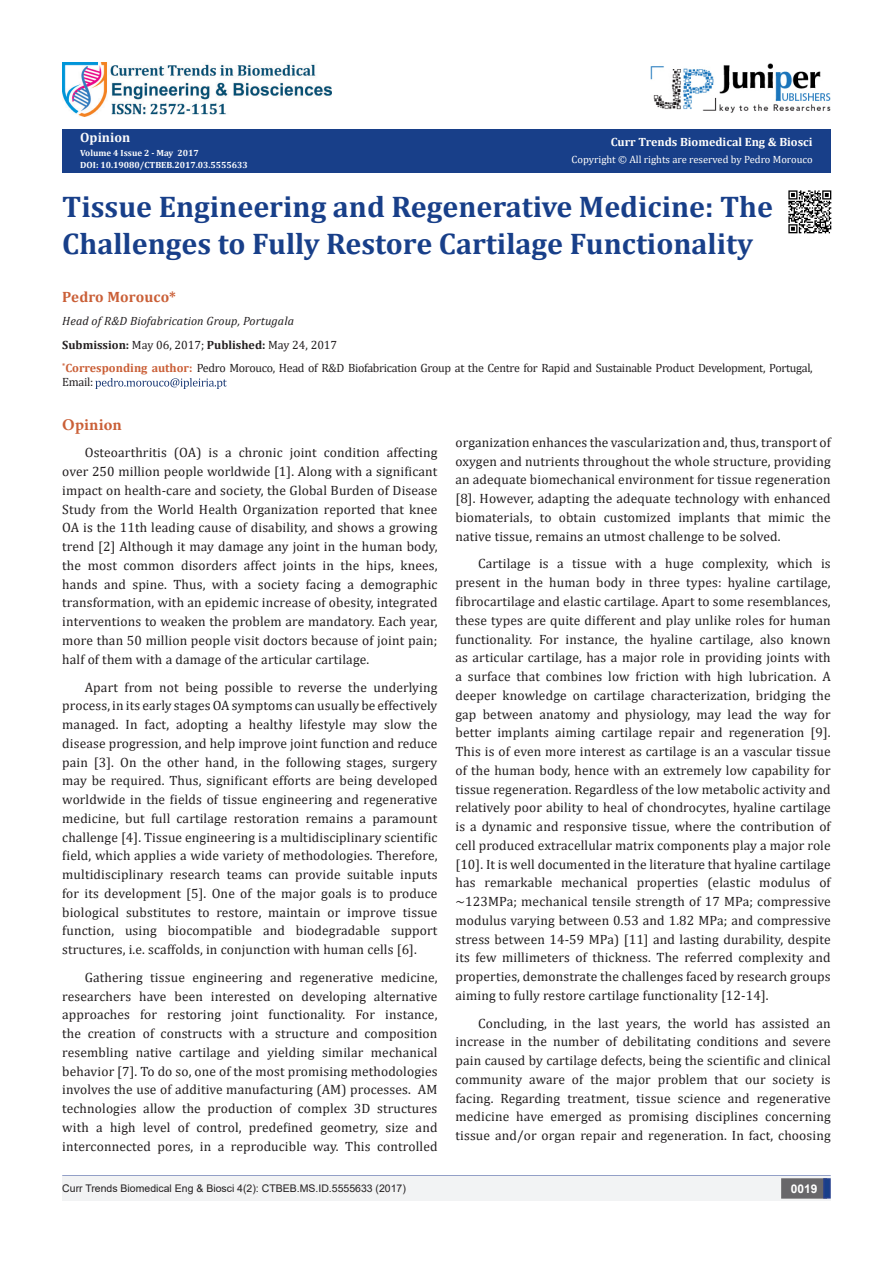
<style>
.page{position:relative;width:893px;height:1263px;background:#fff}
.page>*{position:absolute;margin:0;border:0;box-sizing:border-box;transform-origin:0 0}
.t1{font:700 30px/37.5px "Cambria";color:#183f89}
.t2{font:700 16.5px "Minion Pro";letter-spacing:.01em;color:#ca5f37}
.t3{font:700 15px "Cambria";letter-spacing:.01em;color:#ca5f37}
.t4{font:13.5px/18.8px "Cambria";letter-spacing:.01em;color:#231f20;text-align:justify}
.t5{font:700 13.5px "Cambria";color:#fcfcfc}
.t6{font:12px/14.4px "Cambria";letter-spacing:-.025em;color:#231f20}
.t7{font:700 12px "Cambria";color:#231f20}
.t8{font:italic 12px "Cambria";letter-spacing:.01em;color:#231f20}
.t9{font:700 12px "Cambria";color:#fffefc}
.t10{font:700 12px "Arial";color:#fff}
.t11{font:10.5px "Arial";color:#231f20}
.t12{font:10.5px "Cambria";color:#fffefc}
.t13{font:700 9px "Cambria";color:#fff}
.t14{font:700 9px "Cambria";color:#fcfcfc}
.s1{font-weight:400}
.s2{font-weight:700;color:#ca5f37}
</style>
<div class="page">
<div style="left:62px;top:129px;width:769px;height:43px;background:#183f89"></div>
<svg style="left:95px;top:378px;width:132px;height:11px"></svg>
<hr style="left:62px;top:1175px;width:769px;height:1px;background:#253f8e">
<div style="left:62px;top:1176px;width:494px;height:25px;background:#f2f3f4"></div>
<div style="left:503px;top:1176px;width:328px;height:25px;background:#f2f3f4"></div>
<div style="left:782px;top:1179px;width:44px;height:19px;background:#68676a"></div>
<div style="left:781px;top:1178px;width:46px;height:20px;border:2px solid #68676a"></div>
<svg style="left:823px;top:1178px;width:8px;height:20px"></svg>
<img style="left:651px;top:63px;width:180px;height:50px">
<img style="left:62px;top:62px;width:269px;height:55px">
<img style="left:788px;top:190px;width:44px;height:44px">
<p class="t5" style="left:80px;top:128px;width:51px">Opinion</p>
<p class="t14" style="left:80px;top:147px;width:120px">Volume 4 Issue 2 - May 2017</p>
<p class="t13" style="left:80px;top:159px;width:169px">DOI: 10.19080/CTBEB.2017.03.5555633</p>
<p class="t9" style="left:611px;top:133px;width:203px">Curr Trends Biomedical Eng &amp; Biosci</p>
<p class="t12" style="left:572px;top:153px;width:243px">Copyright © All rights are reserved by Pedro Morouco</p>
<p class="t1" style="left:62px;top:187px;width:712px">Tissue Engineering and Regenerative Medicine: The<br>Challenges to Fully Restore Cartilage Functionality</p>
<p class="t3" style="left:62px;top:286px;width:115px">Pedro Morouco*</p>
<p class="t8" style="left:62px;top:313px;width:233px">Head of R&amp;D Biofabrication Group, Portugala</p>
<p class="t7" style="left:62px;top:336px;width:277px">Submission: <span class="s1">May 06, 2017;</span> Published: <span class="s1">May 24, 2017</span></p>
<p class="t6" style="left:62px;top:361px;width:752px"><sup>*</sup><span class="s2">Corresponding author:</span> Pedro Morouco, Head of R&amp;D Biofabrication Group at the Centre for Rapid and Sustainable Product Development, Portugal,<br>Email:</p>
<p class="t2" style="left:62px;top:413px;width:61px">Opinion</p>
<p class="t4" style="left:62px;top:443px;width:377px;text-indent:22px">Osteoarthritis (OA) is a chronic joint condition affecting over 250 million people worldwide [1]. Along with a significant impact on health-care and society, the Global Burden of Disease Study from the World Health Organization reported that knee OA is the 11th leading cause of disability, and shows a growing trend [2] Although it may damage any joint in the human body, the most common disorders affect joints in the hips, knees, hands and spine. Thus, with a society facing a demographic transformation, with an epidemic increase of obesity, integrated interventions to weaken the problem are mandatory. Each year, more than 50 million people visit doctors because of joint pain; half of them with a damage of the articular cartilage.</p>
<p class="t4" style="left:62px;top:677px;width:377px;text-indent:22px">Apart from not being possible to reverse the underlying process, in its early stages OA symptoms can usually be effectively managed. In fact, adopting a healthy lifestyle may slow the disease progression, and help improve joint function and reduce pain [3]. On the other hand, in the following stages, surgery may be required. Thus, significant efforts are being developed worldwide in the fields of tissue engineering and regenerative medicine, but full cartilage restoration remains a paramount challenge [4]. Tissue engineering is a multidisciplinary scientific field, which applies a wide variety of methodologies. Therefore, multidisciplinary research teams can provide suitable inputs for its development [5]. One of the major goals is to produce biological substitutes to restore, maintain or improve tissue function, using biocompatible and biodegradable support structures, i.e. scaffolds, in conjunction with human cells [6].</p>
<p class="t4" style="left:62px;top:968px;width:377px;text-indent:22px">Gathering tissue engineering and regenerative medicine, researchers have been interested on developing alternative approaches for restoring joint functionality. For instance, the creation of constructs with a structure and composition resembling native cartilage and yielding similar mechanical behavior [7]. To do so, one of the most promising methodologies involves the use of additive manufacturing (AM) processes. AM technologies allow the production of complex 3D structures with a high level of control, predefined geometry, size and interconnected pores, in a reproducible way. This controlled</p>
<p class="t4" style="left:455px;top:433px;width:377px">organization enhances the vascularization and, thus, transport of oxygen and nutrients throughout the whole structure, providing an adequate biomechanical environment for tissue regeneration [8]. However, adapting the adequate technology with enhanced biomaterials, to obtain customized implants that mimic the native tissue, remains an utmost challenge to be solved.</p>
<p class="t4" style="left:455px;top:554px;width:377px;text-indent:22px">Cartilage is a tissue with a huge complexity, which is present in the human body in three types: hyaline cartilage, fibrocartilage and elastic cartilage. Apart to some resemblances, these types are quite different and play unlike roles for human functionality. For instance, the hyaline cartilage, also known as articular cartilage, has a major role in providing joints with a surface that combines low friction with high lubrication. A deeper knowledge on cartilage characterization, bridging the gap between anatomy and physiology, may lead the way for better implants aiming cartilage repair and regeneration [9].<br>This is of even more interest as cartilage is an a vascular tissue of the human body, hence with an extremely low capability for tissue regeneration. Regardless of the low metabolic activity and relatively poor ability to heal of chondrocytes, hyaline cartilage is a dynamic and responsive tissue, where the contribution of cell produced extracellular matrix components play a major role [10]. It is well documented in the literature that hyaline cartilage has remarkable mechanical properties (elastic modulus of ~123MPa; mechanical tensile strength of 17 MPa; compressive modulus varying between 0.53 and 1.82 MPa; and compressive stress between 14-59 MPa) [11] and lasting durability, despite its few millimeters of thickness. The referred complexity and properties, demonstrate the challenges faced by research groups aiming to fully restore cartilage functionality [12-14].</p>
<p class="t4" style="left:455px;top:1013px;width:377px;text-indent:22px">Concluding, in the last years, the world has assisted an increase in the number of debilitating conditions and severe pain caused by cartilage defects, being the scientific and clinical community aware of the major problem that our society is facing. Regarding treatment, tissue science and regenerative medicine have emerged as promising disciplines concerning tissue and/or organ repair and regeneration. In fact, choosing</p>
<p class="t11" style="left:62px;top:1181px;width:345px">Curr Trends Biomedical Eng &amp; Biosci 4(2): CTBEB.MS.ID.5555633 (2017)</p>
<p class="t10" style="left:791px;top:1180px;width:28px">0019</p>
</div>
